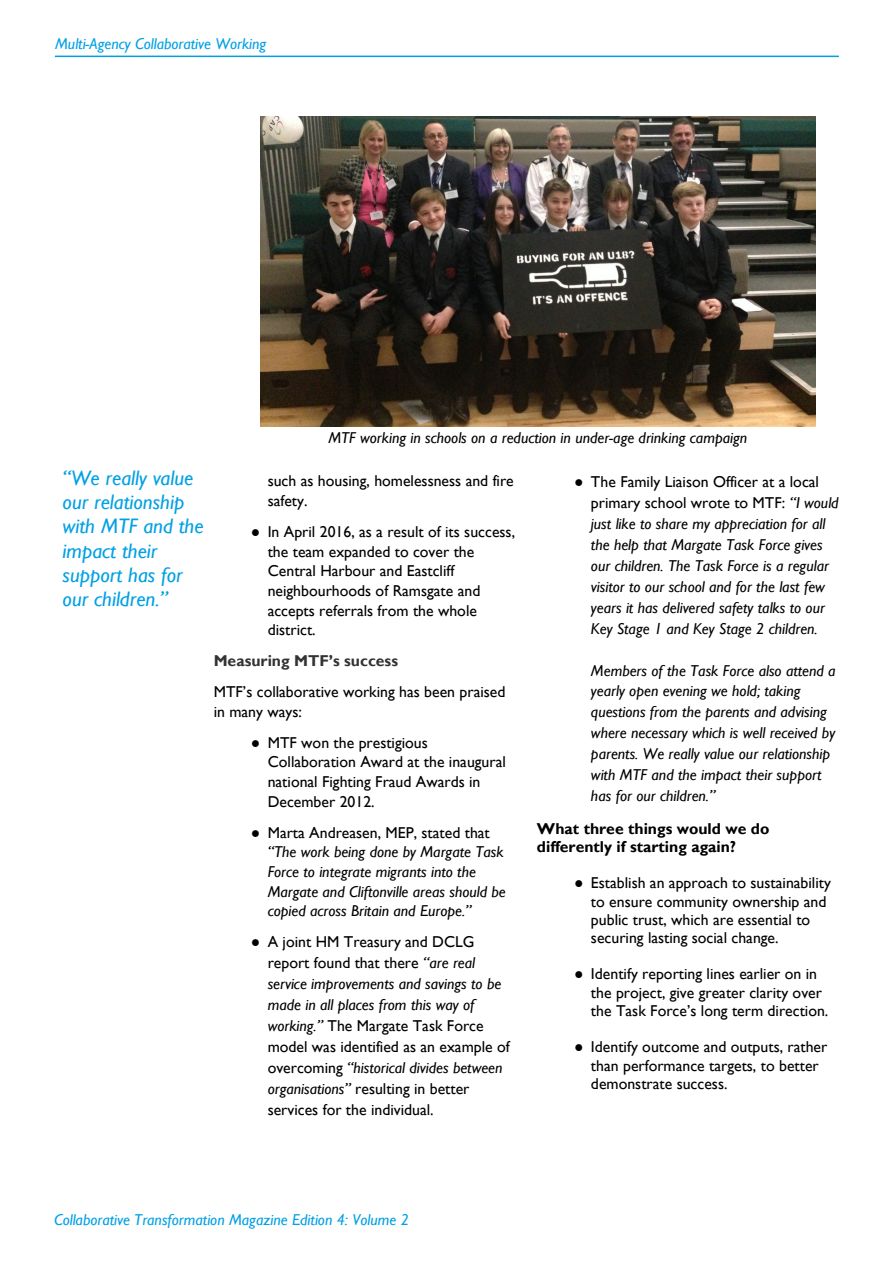
<style>
.page{position:relative;width:893px;height:1263px;background:#fff}
.page>*{position:absolute;margin:0;border:0;box-sizing:border-box;transform-origin:0 0}
.t1{font:italic 21px/24.3px "Gill Sans";color:#00a0e4}
.t2{font:15.75px/19.6px "Gill Sans";color:#000}
.t3{font:italic 15.75px/21px "Gill Sans";color:#000}
.t4{font:italic 15.75px "Gill Sans";color:#00a0e4}
.t5{font:700 15.75px/18.3px "Gill Sans";color:#000}
.t6{font:700 15.75px "Gill Sans";color:#333}
.s1{font-family:"Times New Roman"}
.s2{font-family:"Times New Roman";font-weight:700;font-style:normal}
.s3{font-style:normal}
.s4{font-style:italic}
</style>
<div class="page">
<hr style="left:55px;top:56px;width:784px;height:1px;background:#00a0e4">
<img style="left:260px;top:117px;width:556px;height:310px">
<p class="t4" style="left:55px;top:38px;width:213px">Multi-Agency Collaborative Working</p>
<p class="t3" style="left:328px;top:429px;width:420px">MTF working in schools on a reduction in under-age drinking campaign</p>
<h1 class="t1" style="left:63px;top:468px;width:143px">“We really value our relationship with MTF and the impact their support has for our children.”</h1>
<p class="t2" style="left:268px;top:473px;width:248px">such as housing, homelessness and fire safety.</p>
<p class="t2" style="left:268px;top:523px;width:249px;text-indent:-17px"><span class="s1">●</span> In April 2016, as a result of its success, the team expanded to cover the<br>Central Harbour and Eastcliff neighbourhoods of Ramsgate and accepts referrals from the whole district.</p>
<p class="t6" style="left:214px;top:655px;width:186px">Measuring MTF’s success</p>
<p class="t2" style="left:214px;top:683px;width:293px">MTF’s collaborative working has been praised in many ways:</p>
<p class="t2" style="left:268px;top:734px;width:240px;text-indent:-17px"><span class="s1">●</span> MTF won the prestigious<br>Collaboration Award at the inaugural national Fighting Fraud Awards in<br>December 2012.</p>
<p class="t3" style="left:268px;top:824px;width:240px;line-height:19.6px;text-indent:-17px"><span class="s2">●</span> <span class="s3">Marta Andreasen, MEP, stated that </span>“The work being done by Margate Task Force to integrate migrants into the Margate and Cliftonville areas should be copied across Britain and Europe.”</p>
<p class="t2" style="left:268px;top:933px;width:243px;line-height:21px;text-indent:-17px"><span class="s1">●</span> A joint HM Treasury and DCLG report found that there <span class="s4">“are real service improvements and savings to be made in all places from this way of working.”</span> The Margate Task Force model was identified as an example of overcoming <span class="s4">“historical divides between organisations”</span> resulting in better services for the individual.</p>
<p class="t3" style="left:591px;top:473px;width:249px;text-indent:-17px"><span class="s2">●</span> <span class="s3">The Family Liaison Officer at a local primary school wrote to MTF:</span> “I would just like to share my appreciation for all the help that Margate Task Force gives our children. The Task Force is a regular visitor to our school and for the last few years it has delivered safety talks to our Key Stage 1 and Key Stage 2 children.</p>
<p class="t3" style="left:591px;top:661px;width:246px">Members of the Task Force also attend a yearly open evening we hold; taking questions from the parents and advising where necessary which is well received by parents. We really value our relationship with MTF and the impact their support has for our children.”</p>
<p class="t5" style="left:537px;top:821px;width:234px">What three things would we do differently if starting again?</p>
<p class="t2" style="left:591px;top:875px;width:241px;line-height:18.3px;text-indent:-17px"><span class="s1">●</span> Establish an approach to sustainability to ensure community ownership and public trust, which are essential to securing lasting social change.</p>
<p class="t2" style="left:591px;top:967px;width:239px;line-height:18.3px;text-indent:-17px"><span class="s1">●</span> Identify reporting lines earlier on in the project, give greater clarity over the Task Force’s long term direction.</p>
<p class="t2" style="left:591px;top:1040px;width:238px;line-height:18.3px;text-indent:-17px"><span class="s1">●</span> Identify outcome and outputs, rather than performance targets, to better demonstrate success.</p>
<p class="t4" style="left:54px;top:1214px;width:356px">Collaborative Transformation Magazine Edition 4: Volume 2</p>
</div>
